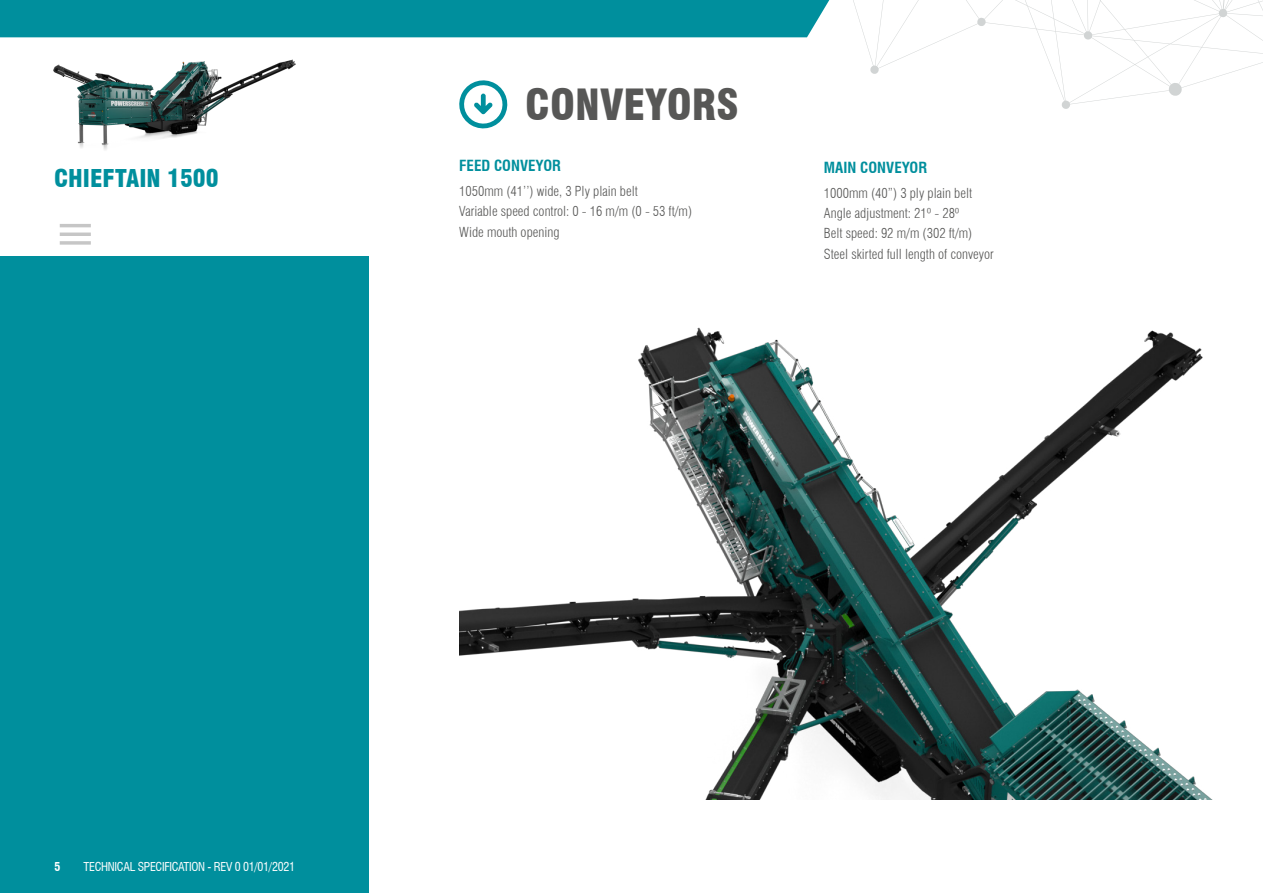
<style>
.page{position:relative;width:1263px;height:893px;background:#fff}
.page>*{position:absolute;margin:0;border:0;box-sizing:border-box;transform-origin:0 0}
.t1{font:900 condensed 42px "Swiss 721 BT";color:#575756}
.t2{font:900 condensed 24px "Swiss 721 BT";color:#008f9d}
.t3{font:700 condensed 15px "Swiss 721 BT";color:#008f9d}
.t4{font:300 condensed 13.5px/20.4px "Swiss 721 BT";color:#575756}
.t5{font:condensed 12px "Swiss 721 BT";letter-spacing:-.025em;color:#fff}
.t6{font:700 condensed 12px "Swiss 721 BT";color:#fff}
</style>
<div class="page">
<div style="left:0;top:257px;width:368px;height:636px;background:#008f9d"></div>
<img style="left:53px;top:59px;width:242px;height:91px">
<hr style="left:60px;top:241px;width:31px;height:4px;background:#cfcfcf">
<hr style="left:60px;top:233px;width:31px;height:3px;background:#c6c6c6">
<hr style="left:60px;top:224px;width:31px;height:3px;background:#c6c6c6">
<svg style="left:295px;top:0;width:968px;height:129px"></svg>
<div style="left:0;top:0;width:856px;height:37px;background:#008f9d"></div>
<img style="left:459px;top:327px;width:752px;height:472px">
<h2 class="t2" style="left:54px;top:163px;width:166px">CHIEFTAIN 1500</h2>
<h1 class="t1" style="left:525px;top:79px;width:215px">CONVEYORS</h1>
<p class="t3" style="left:459px;top:157px;width:103px">FEED CONVEYOR</p>
<p class="t3" style="left:824px;top:159px;width:105px">MAIN CONVEYOR</p>
<p class="t4" style="left:459px;top:181px;width:234px">1050mm (41’’) wide, 3 Ply plain belt<br>Variable speed control: 0 - 16 m/m (0 - 53 ft/m)<br>Wide mouth opening</p>
<p class="t4" style="left:824px;top:182px;width:171px">1000mm (40”) 3 ply plain belt<br>Angle adjustment: 21º - 28º<br>Belt speed: 92 m/m (302 ft/m)<br>Steel skirted full length of conveyor</p>
<p class="t6" style="left:54px;top:859px;width:7px">5</p>
<p class="t5" style="left:84px;top:859px;width:213px">TECHNICAL SPECIFICATION - REV 0 01/01/2021</p>
</div>
